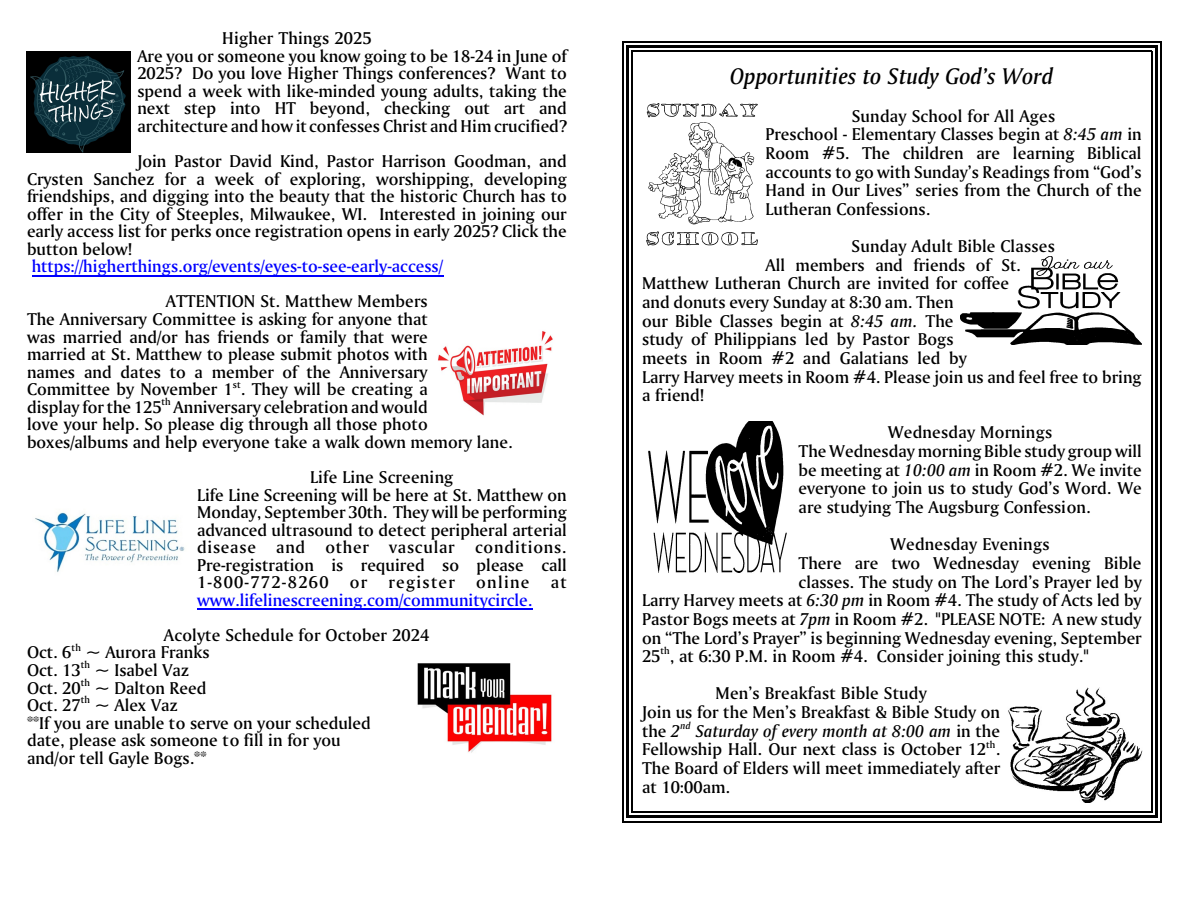
<style>
.page{position:relative;width:1188px;height:918px;background:#fff}
.page>*{position:absolute;margin:0;border:0;box-sizing:border-box;transform-origin:0 0}
.t1{font:24px "Amerigo BT Medium A,Italic";letter-spacing:.005em;color:#000}
.t2{font:18px/17.5px "Amerigo BT Medium A";color:#000}
.t3{font:18px "Amerigo BT Medium A";color:#00f}
.t4{font:18px "Amerigo BT Medium A,Italic";letter-spacing:.01em;color:#000}
.s1{font-family:"Amerigo BT Medium A,Italic"}
.s2{font-family:"Amerigo BT Medium A"}
</style>
<div class="page">
<img style="left:26px;top:51px;width:105px;height:101px">
<img style="left:438px;top:331px;width:115px;height:85px">
<img style="left:35px;top:512px;width:150px;height:61px">
<img style="left:417px;top:663px;width:135px;height:90px">
<hr style="left:32px;top:275px;width:411px;height:1px;background:#00f">
<hr style="left:197px;top:609px;width:336px;height:1px;background:#00f">
<img style="left:646px;top:103px;width:112px;height:143px">
<img style="left:960px;top:257px;width:182px;height:88px">
<img style="left:648px;top:421px;width:139px;height:152px">
<img style="left:1008px;top:687px;width:134px;height:116px">
<hr style="left:632px;top:51px;width:1px;height:762px;background:#000">
<hr style="left:1151px;top:51px;width:1px;height:762px;background:#000">
<hr style="left:632px;top:51px;width:520px;height:1px;background:#000">
<hr style="left:632px;top:811px;width:520px;height:2px;background:#000">
<hr style="left:626px;top:45px;width:3px;height:773px;background:#000">
<hr style="left:1155px;top:45px;width:3px;height:773px;background:#000">
<hr style="left:626px;top:45px;width:532px;height:3px;background:#000">
<hr style="left:626px;top:816px;width:532px;height:2px;background:#000">
<hr style="left:622px;top:41px;width:1px;height:781px;background:#000">
<hr style="left:1161px;top:41px;width:1px;height:781px;background:#000">
<hr style="left:622px;top:41px;width:540px;height:1px;background:#000">
<hr style="left:622px;top:821px;width:540px;height:1px;background:#000">
<p class="t2" style="left:137px;top:31px;width:431px;text-indent:85px">Higher Things 2025<br>Are you or someone you know going to be 18-24 in June of 2025? Do you love Higher Things conferences? Want to spend a week with like-minded young adults, taking the next step into HT beyond, checking out art and architecture and how it confesses Christ and Him crucified?</p>
<p class="t2" style="left:27px;top:154px;width:541px;text-align:justify;text-indent:110px">Join Pastor David Kind, Pastor Harrison Goodman, and Crysten Sanchez for a week of exploring, worshipping, developing friendships, and digging into the beauty that the historic Church has to offer in the City of Steeples, Milwaukee, WI. Interested in joining our early access list for perks once registration opens in early 2025? Click the button below!</p>
<p class="t3" style="left:32px;top:259px;width:413px">https://higherthings.org/events/eyes-to-see-early-access/</p>
<p class="t2" style="left:27px;top:294px;width:487px;text-indent:139px">ATTENTION St. Matthew Members<br>The Anniversary Committee is asking for anyone that<br>was married and/or has friends or family that were<br>married at St. Matthew to please submit photos with<br>names and dates to a member of the Anniversary Committee by November 1<sup>st</sup>. They will be creating a<br>display for the 125<sup>th</sup> Anniversary celebration and would<br>love your help. So please dig through all those photo boxes/albums and help everyone take a walk down memory lane.</p>
<p class="t2" style="left:197px;top:469px;width:371px;text-align:center">Life Line Screening<br>Life Line Screening will be here at St. Matthew on Monday, September 30th. They will be performing advanced ultrasound to detect peripheral arterial disease and other vascular conditions.<br>Pre-registration is required so please call 1-800-772-8260 or register online at</p>
<p class="t3" style="left:197px;top:592px;width:337px">www.lifelinescreening.com/communitycircle.</p>
<p class="t2" style="left:27px;top:628px;width:404px;text-indent:137px">Acolyte Schedule for October 2024<br>Oct. 6<sup>th</sup> ~ Aurora Franks<br>Oct. 13<sup>th</sup> ~ Isabel Vaz<br>Oct. 20<sup>th</sup> ~ Dalton Reed<br>Oct. 27<sup>th</sup> ~ Alex Vaz<br>**If you are unable to serve on your scheduled<br>date, please ask someone to fill in for you<br>and/or tell Gayle Bogs.**</p>
<h1 class="t1" style="left:730px;top:66px;width:324px">Opportunities to Study God’s Word</h1>
<p class="t2" style="left:766px;top:108px;width:378px;line-height:18.6px;text-indent:86px">Sunday School for All Ages<br>Preschool - Elementary Classes begin at <span class="s1">8:45 am</span> in Room #5. The children are learning Biblical accounts to go with Sunday’s Readings from “God’s Hand in Our Lives” series from the Church of the Lutheran Confessions.</p>
<p class="t2" style="left:852px;top:239px;width:205px">Sunday Adult Bible Classes</p>
<p class="t2" style="left:766px;top:257px;width:257px">All members and friends of St.</p>
<p class="t2" style="left:642px;top:276px;width:368px">Matthew Lutheran Church are invited for coffee</p>
<p class="t2" style="left:642px;top:295px;width:313px">and donuts every Sunday at 8:30 am. Then</p>
<p class="t2" style="left:642px;top:313px;width:313px">our Bible Classes begin at <span class="s1">8:45 am.</span> The</p>
<p class="t2" style="left:642px;top:332px;width:313px">study of Philippians led by Pastor Bogs</p>
<p class="t2" style="left:642px;top:351px;width:326px">meets in Room #2 and Galatians led by</p>
<p class="t2" style="left:642px;top:369px;width:501px">Larry Harvey meets in Room #4. Please join us and feel free to bring</p>
<p class="t2" style="left:642px;top:388px;width:63px">a friend!</p>
<p class="t2" style="left:799px;top:425px;width:345px;line-height:18.6px;text-indent:89px">Wednesday Mornings<br>The Wednesday morning Bible study group will be meeting at <span class="s1">10:00 am</span> in Room #2. We invite everyone to join us to study God’s Word. We are studying The Augsburg Confession.</p>
<p class="t2" style="left:890px;top:537px;width:161px">Wednesday Evenings</p>
<p class="t2" style="left:799px;top:556px;width:344px">There are two Wednesday evening Bible</p>
<p class="t2" style="left:799px;top:574px;width:345px">classes. The study on The Lord’s Prayer led by</p>
<p class="t2" style="left:642px;top:593px;width:501px">Larry Harvey meets at <span class="s1">6:30 pm</span> in Room #4. The study of Acts led by</p>
<p class="t2" style="left:642px;top:611px;width:501px">Pastor Bogs meets at <span class="s1">7pm</span> in Room #2. "PLEASE NOTE: A new study</p>
<p class="t2" style="left:642px;top:630px;width:501px">on “The Lord’s Prayer” is beginning Wednesday evening, September</p>
<p class="t2" style="left:642px;top:649px;width:448px">25<sup>th</sup>, at 6:30 P.M. in Room #4. Consider joining this study."</p>
<p class="t2" style="left:642px;top:685px;width:359px;line-height:18.8px;text-align:center">Men’s Breakfast Bible Study<br>Join us for the Men’s Breakfast &amp; Bible Study on</p>
<p class="t4" style="left:642px;top:723px;width:359px"><span class="s2">the</span> 2<sup>nd</sup> Saturday of every month at 8:00 am <span class="s2">in the</span></p>
<p class="t2" style="left:642px;top:741px;width:360px;line-height:18.6px;text-align:justify">Fellowship Hall. Our next class is October 12<sup>th</sup>.<br>The Board of Elders will meet immediately after at 10:00am.</p>
</div>
